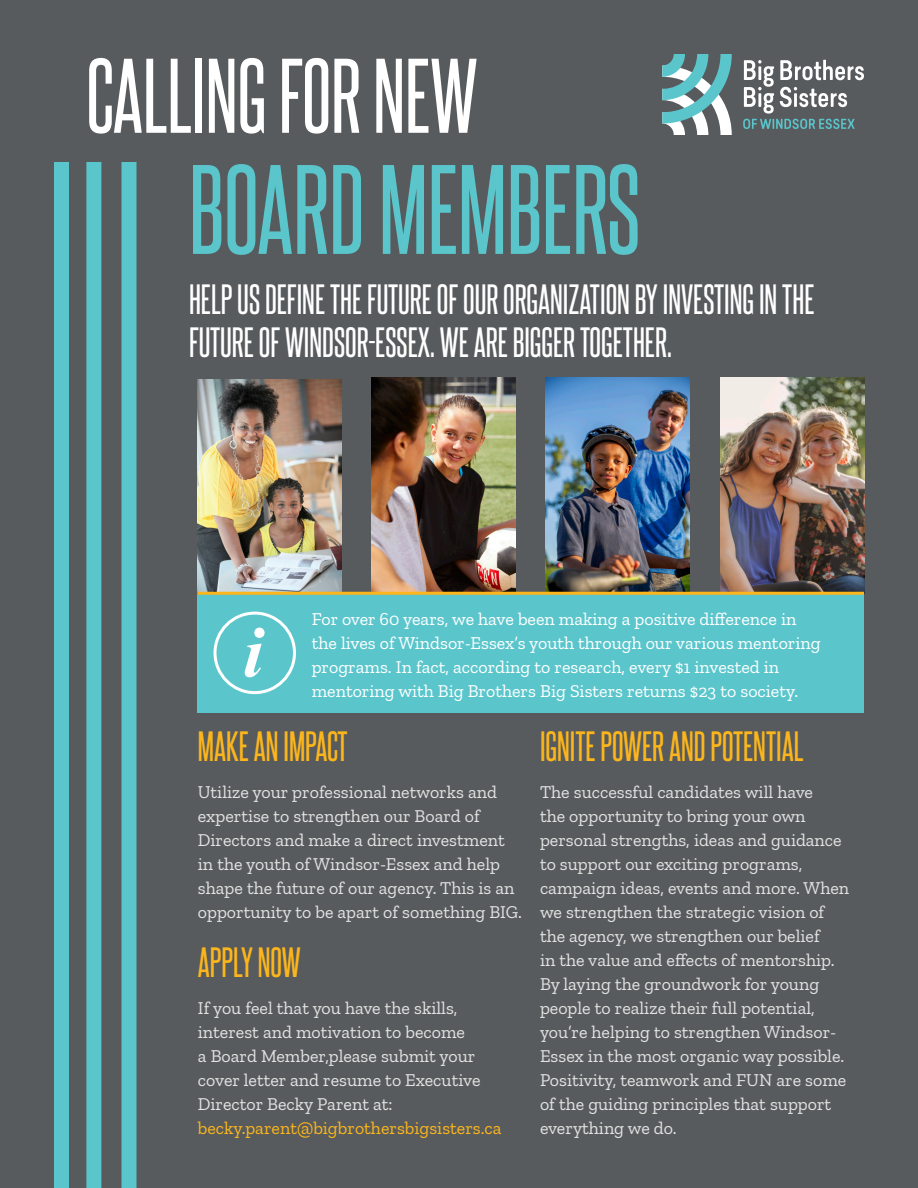
<style>
.page{position:relative;width:918px;height:1188px;background:#585b5d}
.page>*{position:absolute;margin:0;border:0;box-sizing:border-box;transform-origin:0 0}
.t1{font:108px "Steelfish Rg";color:#5ac6cc}
.t2{font:90px "Steelfish Rg";color:#fff}
.t3{font:italic 700 72px "Times New Roman";color:#fff}
.t4{font:36px/43.2px "Steelfish Rg";color:#fff}
.t5{font:36px "Steelfish Rg";color:#fcb61c}
.t6{font:18px/24px "Zilla Slab";color:#e2e4e2}
.t7{font:18px/24px "Zilla Slab";color:#fff}
.t8{font:18px "Zilla Slab";color:#fcb61c}
</style>
<div class="page">
<svg style="left:662px;top:54px;width:70px;height:81px"></svg>
<svg style="left:743px;top:60px;width:121px;height:69px"></svg>
<img style="left:198px;top:380px;width:144px;height:212px">
<img style="left:720px;top:377px;width:144px;height:215px">
<img style="left:546px;top:377px;width:144px;height:215px">
<img style="left:372px;top:377px;width:144px;height:215px">
<div style="left:54px;top:162px;width:15px;height:1026px;background:#5ac6cc"></div>
<div style="left:86px;top:162px;width:15px;height:1026px;background:#5ac6cc"></div>
<div style="left:122px;top:162px;width:14px;height:1026px;background:#5ac6cc"></div>
<div style="left:198px;top:594px;width:666px;height:119px;background:#5ac6cc"></div>
<div style="left:214px;top:612px;width:82px;height:82px;border:3px solid #fff;border-radius:50%"></div>
<hr style="left:198px;top:592px;width:666px;height:3px;background:#fcb61c">
<p class="t2" style="left:86px;top:32px;width:393px">CALLING FOR NEW</p>
<p class="t1" style="left:189px;top:133px;width:453px">BOARD MEMBERS</p>
<p class="t4" style="left:189px;top:275px;width:627px">HELP US DEFINE THE FUTURE OF OUR ORGANIZATION BY INVESTING IN THE<br>FUTURE OF WINDSOR-ESSEX. WE ARE BIGGER TOGETHER.</p>
<p class="t3" style="left:243px;top:602px;width:22px">i</p>
<p class="t7" style="left:312px;top:607px;width:510px">For over 60 years, we have been making a positive difference in the lives of Windsor-Essex’s youth through our various mentoring programs. In fact, according to research, every $1 invested in mentoring with Big Brothers Big Sisters returns $23 to society.</p>
<p class="t5" style="left:198px;top:720px;width:151px">MAKE AN IMPACT</p>
<p class="t6" style="left:198px;top:780px;width:325px">Utilize your professional networks and expertise to strengthen our Board of Directors and make a direct investment in the youth of Windsor-Essex and help shape the future of our agency. This is an opportunity to be apart of something BIG.</p>
<p class="t5" style="left:198px;top:936px;width:104px">APPLY NOW</p>
<p class="t6" style="left:198px;top:996px;width:284px">If you feel that you have the skills, interest and motivation to become<br>a Board Member,please submit your cover letter and resume to Executive Director Becky Parent at:</p>
<p class="t8" style="left:198px;top:1118px;width:305px">becky.parent@bigbrothersbigsisters.ca</p>
<p class="t5" style="left:540px;top:720px;width:265px">IGNITE POWER AND POTENTIAL</p>
<p class="t6" style="left:540px;top:780px;width:311px">The successful candidates will have<br>the opportunity to bring your own personal strengths, ideas and guidance to support our exciting programs, campaign ideas, events and more. When we strengthen the strategic vision of the agency, we strengthen our belief<br>in the value and effects of mentorship.<br>By laying the groundwork for young people to realize their full potential, you’re helping to strengthen Windsor-Essex in the most organic way possible.<br>Positivity, teamwork and FUN are some of the guiding principles that support everything we do.</p>
</div>
